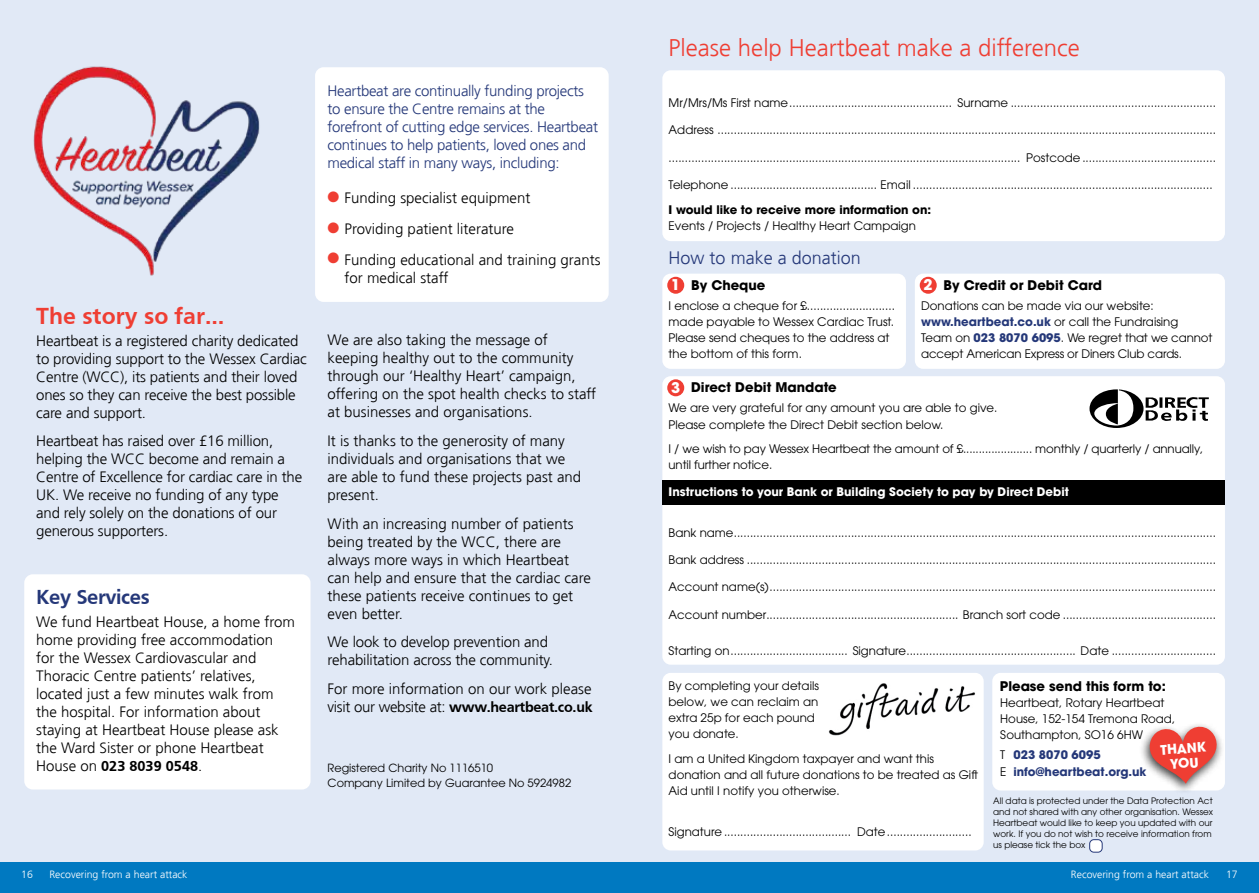
<style>
.page{position:relative;width:1259px;height:893px;background:#e1e9f6}
.page>*{position:absolute;margin:0;border:0;box-sizing:border-box;transform-origin:0 0}
.t1{font:300 24px "Frutiger";color:#ef3e33}
.t2{font:700 24px "Frutiger";color:#ef3e33}
.t3{font:700 21px "Frutiger";letter-spacing:-.02em;color:#253879}
.t4{font:300 18px "Frutiger";color:#253879}
.t5{font:300 15px/18px "Frutiger";color:#000}
.t6{font:300 15px/18px "Frutiger";letter-spacing:-.02em;color:#253879}
.t7{font:700 14.7px "ITC Avant Garde Pro";color:#fff}
.t8{font:700 13.2px "ITC Avant Garde Pro";color:#000}
.t9{font:700 13.2px/14.7px "ITC Avant Garde Pro";color:#fff;text-align:center}
.t10{font:11.7px/16.2px "ITC Avant Garde Pro";color:#000}
.t11{font:700 11.7px "ITC Avant Garde Pro";color:#fff}
.t12{font:700 11.7px "ITC Avant Garde Pro";color:#000}
.t13{font:700 11.7px/16.2px "ITC Avant Garde Pro";color:#253879}
.t14{font:11.25px/15px "ITC Avant Garde Pro";color:#000}
.t15{font:300 10.5px "Frutiger";color:#fff}
.t16{font:8.85px/10.9px "ITC Avant Garde Pro";color:#000}
.s1{font-weight:700}
.s2{color:#ef3e33}
.s3{font-weight:700;color:#253879}
.s4{font-weight:400;color:#000}
</style>
<div class="page">
<div style="left:662px;top:274px;width:244px;height:95px;background:#fff;border-radius:8px"></div>
<div style="left:662px;top:673px;width:321px;height:177px;background:#fff;border-radius:8px"></div>
<div style="left:992px;top:673px;width:233px;height:117px;background:#fff;border-radius:8px"></div>
<div style="left:915px;top:274px;width:310px;height:95px;background:#fff;border-radius:8px"></div>
<div style="left:662px;top:376px;width:563px;height:289px;background:#fff;border-radius:8px"></div>
<div style="left:1139px;top:722px;width:85px;height:74px;background:#000;opacity:.75"></div>
<svg style="left:1146px;top:722px;width:74px;height:62px"></svg>
<div style="left:667px;top:277px;width:17px;height:17px;background:#ef3e33;border-radius:50%"></div>
<div style="left:919px;top:277px;width:17px;height:17px;background:#ef3e33;border-radius:50%"></div>
<div style="left:667px;top:379px;width:17px;height:17px;background:#ef3e33;border-radius:50%"></div>
<div style="left:662px;top:480px;width:563px;height:24px;background:#000"></div>
<svg style="left:1089px;top:389px;width:119px;height:39px"></svg>
<img style="left:828px;top:683px;width:147px;height:53px">
<div style="left:662px;top:70px;width:563px;height:171px;background:#fff;border-radius:8px"></div>
<div style="left:24px;top:574px;width:286px;height:215px;background:#fff;border-radius:9px"></div>
<div style="left:315px;top:67px;width:293px;height:235px;background:#fff;border-radius:9px"></div>
<div style="left:1089px;top:840px;width:13px;height:12px;background:#fff;border-radius:4px"></div>
<div style="left:1089px;top:839px;width:13px;height:13px;border:1px solid #253879;border-radius:4px"></div>
<div style="left:617px;top:862px;width:642px;height:31px;background:#0079c1"></div>
<div style="left:0;top:862px;width:642px;height:31px;background:#0079c1"></div>
<img style="left:33px;top:66px;width:227px;height:210px">
<h1 class="t2" style="left:36px;top:302px;width:190px">The story so far…</h1>
<p class="t5" style="left:36px;top:332px;width:272px">Heartbeat is a registered charity dedicated to providing support to the Wessex Cardiac Centre (WCC), its patients and their loved ones so they can receive the best possible care and support.</p>
<p class="t5" style="left:36px;top:432px;width:268px">Heartbeat has raised over £16 million, helping the WCC become and remain a Centre of Excellence for cardiac care in the UK. We receive no funding of any type and rely solely on the donations of our generous supporters.</p>
<h2 class="t3" style="left:36px;top:585px;width:115px">Key Services</h2>
<p class="t5" style="left:36px;top:613px;width:260px">We fund Heartbeat House, a home from home providing free accommodation for the Wessex Cardiovascular and Thoracic Centre patients’ relatives, located just a few minutes walk from the hospital. For information about staying at Heartbeat House please ask the Ward Sister or phone Heartbeat House on <span class="s1">023 8039 0548</span>.</p>
<p class="t6" style="left:327px;top:82px;width:272px">Heartbeat are continually funding projects to ensure the Centre remains at the forefront of cutting edge services. Heartbeat continues to help patients, loved ones and medical staff in many ways, including:</p>
<p class="t5" style="left:327px;top:189px;width:204px"><span class="s2">●</span> Funding specialist equipment</p>
<p class="t5" style="left:327px;top:220px;width:188px"><span class="s2">●</span> Providing patient literature</p>
<p class="t5" style="left:344px;top:251px;width:257px;text-indent:-17px"><span class="s2">●</span> Funding educational and training grants for medical staff</p>
<p class="t5" style="left:327px;top:331px;width:270px">We are also taking the message of keeping healthy out to the community through our ‘Healthy Heart’ campaign, offering on the spot health checks to staff at businesses and organisations.</p>
<p class="t5" style="left:327px;top:432px;width:255px">It is thanks to the generosity of many individuals and organisations that we are able to fund these projects past and present.</p>
<p class="t5" style="left:327px;top:515px;width:265px">With an increasing number of patients being treated by the WCC, there are always more ways in which Heartbeat can help and ensure that the cardiac care these patients receive continues to get even better.</p>
<p class="t5" style="left:327px;top:633px;width:227px">We look to develop prevention and rehabilitation across the community.</p>
<p class="t5" style="left:327px;top:680px;width:267px">For more information on our work please visit our website at: <span class="s1">www.heartbeat.co.uk</span></p>
<p class="t14" style="left:327px;top:761px;width:245px">Registered Charity No 1116510<br>Company Limited by Guarantee No 5924982</p>
<h1 class="t1" style="left:668px;top:34px;width:413px">Please help Heartbeat make a difference</h1>
<p class="t10" style="left:668px;top:94px;width:549px">Mr/Mrs/Ms First name.................................................. Surname ...............................................................</p>
<p class="t10" style="left:668px;top:122px;width:549px">Address .........................................................................................................................................................</p>
<p class="t10" style="left:668px;top:149px;width:549px">............................................................................................................ Postcode .........................................</p>
<p class="t10" style="left:668px;top:177px;width:545px">Telephone ............................................. Email ............................................................................................</p>
<p class="t12" style="left:668px;top:201px;width:264px">I would like to receive more information on:</p>
<p class="t10" style="left:668px;top:217px;width:249px">Events / Projects / Healthy Heart Campaign</p>
<h3 class="t4" style="left:668px;top:248px;width:194px">How to make a donation</h3>
<p class="t7" style="left:671px;top:275px;width:11px">1</p>
<p class="t7" style="left:923px;top:275px;width:11px">2</p>
<p class="t8" style="left:691px;top:276px;width:76px">By Cheque</p>
<p class="t8" style="left:943px;top:276px;width:160px">By Credit or Debit Card</p>
<p class="t10" style="left:668px;top:297px;width:228px">I enclose a cheque for £........................... made payable to Wessex Cardiac Trust.<br>Please send cheques to the address at the bottom of this form.</p>
<p class="t10" style="left:921px;top:297px;width:293px">Donations can be made via our website: <span class="s3">www.heartbeat.co.uk</span> or call the Fundraising<br>Team on <span class="s3">023 8070 6095</span>. We regret that we cannot accept American Express or Diners Club cards.</p>
<p class="t7" style="left:671px;top:377px;width:11px">3</p>
<p class="t8" style="left:691px;top:379px;width:147px">Direct Debit Mandate</p>
<p class="t10" style="left:668px;top:400px;width:330px">We are very grateful for any amount you are able to give.<br>Please complete the Direct Debit section below.</p>
<p class="t10" style="left:668px;top:441px;width:536px">I / we wish to pay Wessex Heartbeat the amount of £...................... monthly / quarterly / annually, until further notice.</p>
<p class="t11" style="left:668px;top:484px;width:402px">Instructions to your Bank or Building Society to pay by Direct Debit</p>
<p class="t10" style="left:668px;top:524px;width:549px">Bank name....................................................................................................................................................</p>
<p class="t10" style="left:668px;top:551px;width:549px">Bank address ................................................................................................................................................</p>
<p class="t10" style="left:668px;top:579px;width:549px">Account name(s).........................................................................................................................................</p>
<p class="t10" style="left:668px;top:606px;width:549px">Account number........................................................... Branch sort code ...............................................</p>
<p class="t10" style="left:668px;top:642px;width:549px">Starting on.................................... Signature.................................................... Date ................................</p>
<p class="t10" style="left:668px;top:677px;width:152px">By completing your details below, we can reclaim an extra 25p for each pound you donate.</p>
<p class="t10" style="left:668px;top:750px;width:311px">I am a United Kingdom taxpayer and want this donation and all future donations to be treated as Gift<br>Aid until I notify you otherwise.</p>
<p class="t10" style="left:668px;top:824px;width:304px">Signature....................................... Date..........................</p>
<p class="t8" style="left:1000px;top:677px;width:167px">Please send this form to:</p>
<p class="t10" style="left:1000px;top:694px;width:176px">Heartbeat, Rotary Heartbeat<br>House, 152-154 Tremona Road,<br>Southampton, SO16 6HW</p>
<p class="t13" style="left:1000px;top:747px;width:148px"><span class="s4">T</span> 023 8070 6095<br><span class="s4">E</span> info@heartbeat.org.uk</p>
<p class="t9" style="left:1160px;top:743px;width:47px;rotate:-4deg">THANK<br>YOU</p>
<p class="t16" style="left:993px;top:795px;width:221px">All data is protected under the Data Protection Act and not shared with any other organisation. Wessex Heartbeat would like to keep you updated with our work. If you do not wish to receive information from us please tick the box</p>
<p class="t15" style="left:21px;top:868px;width:13px">16</p>
<p class="t15" style="left:49px;top:868px;width:140px">Recovering from a heart attack</p>
<p class="t15" style="left:1071px;top:868px;width:140px">Recovering from a heart attack</p>
<p class="t15" style="left:1226px;top:868px;width:13px">17</p>
</div>
